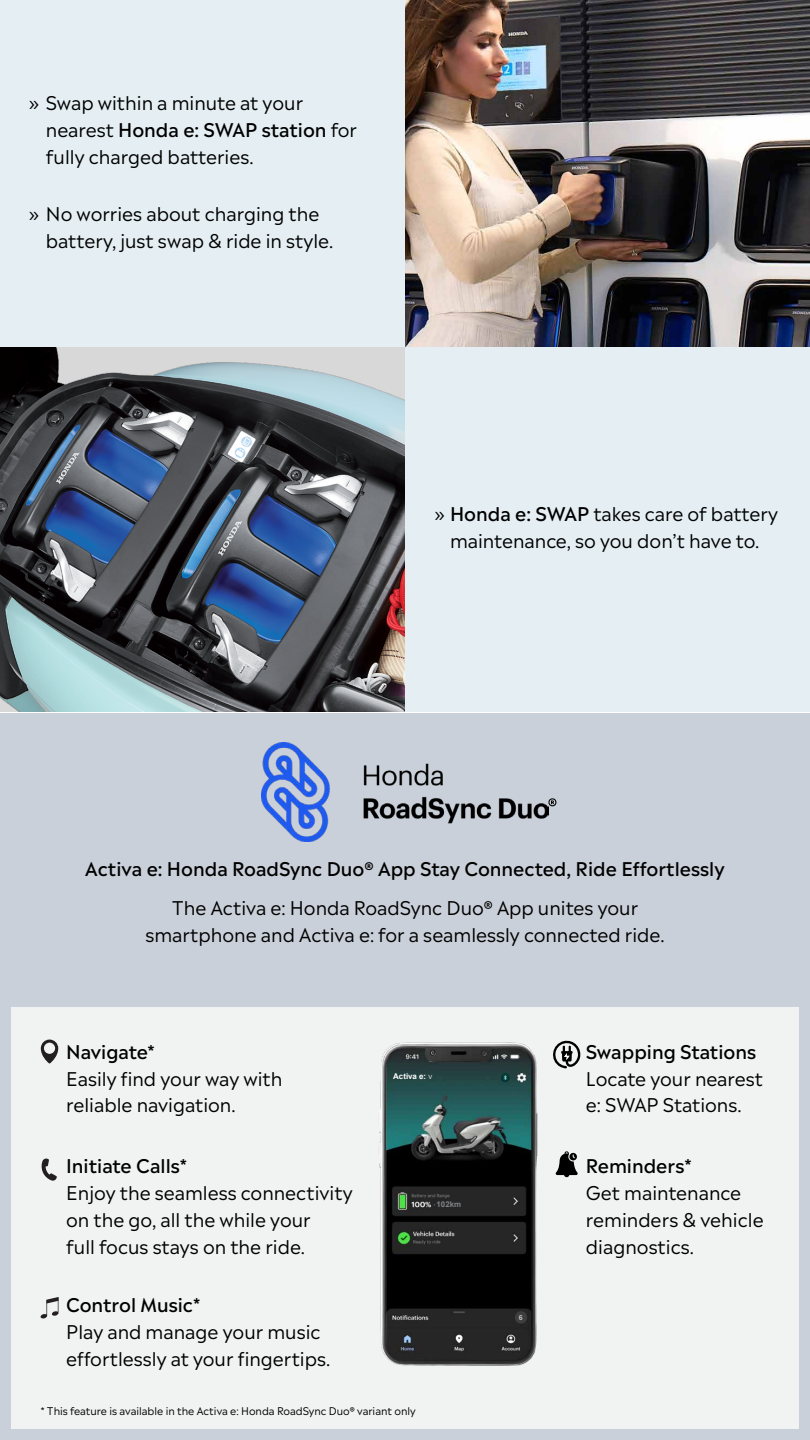
<style>
.page{position:relative;width:810px;height:1440px;background:#fff}
.page>*{position:absolute;margin:0;border:0;box-sizing:border-box;transform-origin:0 0}
.t1{font:18.75px/26.9px "Madera";color:#000}
.t2{font:500 18.75px "Madera";color:#000}
.t3{font:10.5px "Madera";color:#000}
.t4{font:700 7.95px "Arial";color:#fff}
.t5{font:700 7.95px "Arial";color:#808285}
.t6{font:700 7.05px "Arial";color:#bbbec0}
.s1{font-weight:500}
.s2{font-weight:400;font-size:5.78px}
</style>
<div class="page">
<div style="left:0;top:714px;width:810px;height:726px;background:#cad0d9"></div>
<div style="left:11px;top:1007px;width:788px;height:422px;background:#f1f2f2"></div>
<div style="left:405px;top:346px;width:405px;height:365px;background:#e5eff3"></div>
<img style="left:0;top:346px;width:405px;height:365px">
<img style="left:262px;top:743px;width:286px;height:98px">
<div style="left:0;top:0;width:810px;height:346px;background:#e5eff3"></div>
<img style="left:405px;top:0;width:405px;height:346px">
<svg style="left:40px;top:1297px;width:18px;height:22px"></svg>
<svg style="left:41px;top:1040px;width:17px;height:24px"></svg>
<svg style="left:41px;top:1158px;width:16px;height:23px"></svg>
<img style="left:379px;top:1042px;width:159px;height:324px">
<div style="left:437px;top:1200px;width:27px;height:9px;background:#262626"></div>
<div style="left:515px;top:1311px;width:12px;height:13px;background:#3e3e3e;border-radius:50%"></div>
<svg style="left:553px;top:1040px;width:28px;height:28px"></svg>
<svg style="left:556px;top:1151px;width:22px;height:27px"></svg>
<svg style="left:548px;top:798px;width:8px;height:8px"></svg>
<p class="t1" style="left:46px;top:87px;width:313px;text-indent:-17px">» Swap within a minute at your nearest <span class="s1">Honda e: SWAP station</span> for fully charged batteries.</p>
<p class="t1" style="left:46px;top:198px;width:289px;text-indent:-17px">» No worries about charging the battery, just swap &amp; ride in style.</p>
<p class="t1" style="left:435px;top:498px;width:345px;text-align:center">» <span class="s1">Honda e: SWAP</span> takes care of battery maintenance, so you don’t have to.</p>
<p class="t2" style="left:85px;top:853px;width:641px">Activa e: Honda RoadSync Duo® App Stay Connected, Ride Effortlessly</p>
<p class="t1" style="left:145px;top:892px;width:521px;text-align:center">The Activa e: Honda RoadSync Duo® App unites your smartphone and Activa e: for a seamlessly connected ride.</p>
<p class="t2" style="left:66px;top:1035px;width:90px">Navigate*</p>
<p class="t1" style="left:66px;top:1063px;width:218px">Easily find your way with reliable navigation.</p>
<p class="t2" style="left:66px;top:1150px;width:122px">Initiate Calls*</p>
<p class="t1" style="left:66px;top:1177px;width:288px">Enjoy the seamless connectivity on the go, all the while your<br>full focus stays on the ride.</p>
<p class="t2" style="left:66px;top:1288px;width:136px">Control Music*</p>
<p class="t1" style="left:66px;top:1316px;width:266px">Play and manage your music effortlessly at your fingertips.</p>
<p class="t4" style="left:393px;top:1071px;width:41px">Activa e: <span class="s2">V</span></p>
<p class="t5" style="left:437px;top:1199px;width:26px">102km</p>
<p class="t3" style="left:41px;top:1402px;width:376px">* This feature is available in the Activa e: Honda RoadSync Duo® variant only</p>
<p class="t6" style="left:519px;top:1313px;width:5px">6</p>
<p class="t2" style="left:586px;top:1035px;width:172px">Swapping Stations</p>
<p class="t1" style="left:586px;top:1063px;width:179px">Locate your nearest e: SWAP Stations.</p>
<p class="t2" style="left:586px;top:1150px;width:107px">Reminders*</p>
<p class="t1" style="left:586px;top:1177px;width:179px">Get maintenance reminders &amp; vehicle diagnostics.</p>
</div>
